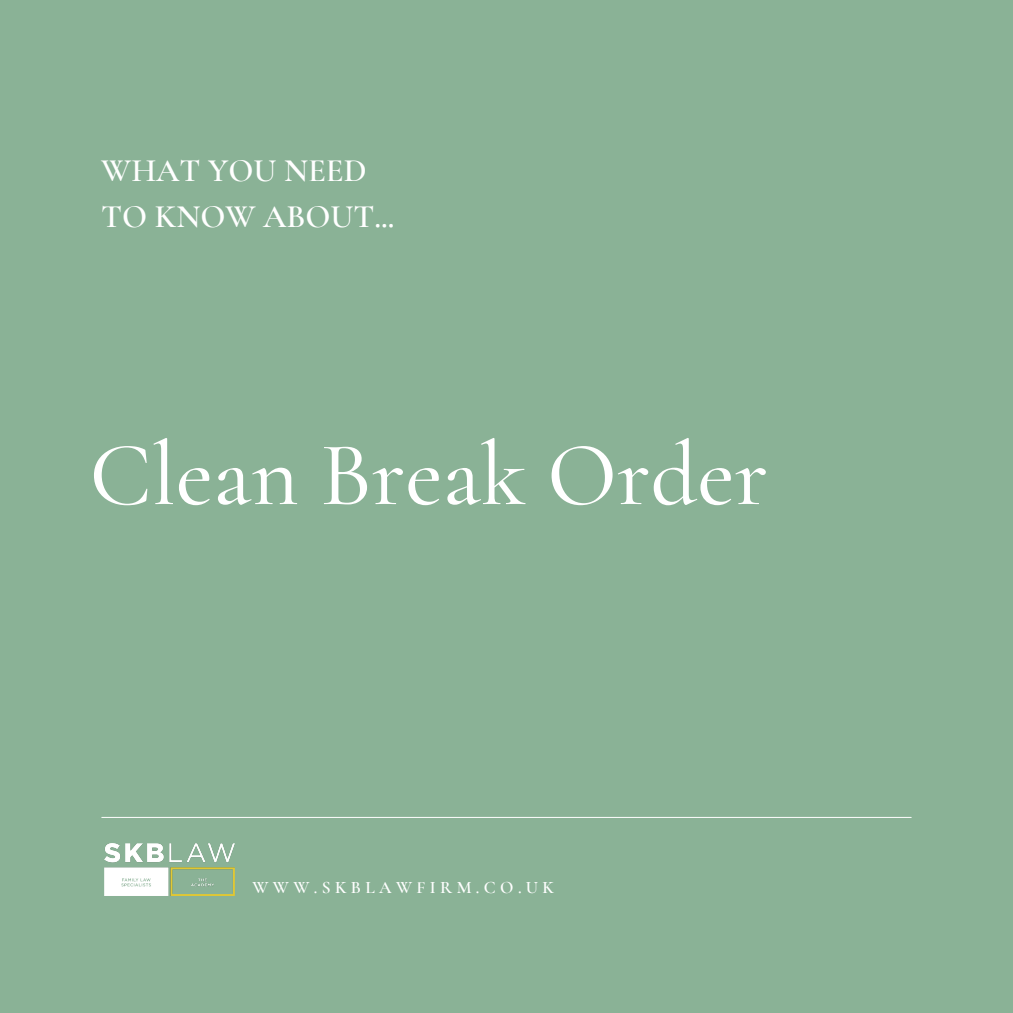
<style>
.page{position:relative;width:1013px;height:1013px;background:#fff}
.page>*{position:absolute;margin:0;border:0;box-sizing:border-box;transform-origin:0 0}
.t1{font:500 91.25px "Cormorant Garamond";color:#fff}
.t2{font:600 32.75px "Cormorant Garamond";color:#fff}
.t3{font:600 17.5px "Cormorant Garamond";letter-spacing:.25em;color:#fff}
</style>
<div class="page">
<div style="left:0;top:0;width:1012px;height:1012px;background:#8ab296"></div>
<img style="left:104px;top:843px;width:131px;height:52px">
<hr style="left:102px;top:817px;width:809px;height:1px;background:#fff">
<p class="t2" style="left:101px;top:150px;width:267px">WHAT YOU NEED</p>
<p class="t2" style="left:101px;top:196px;width:295px">TO KNOW ABOUT...</p>
<p class="t1" style="left:89px;top:420px;width:680px">Clean Break Order</p>
<p class="t3" style="left:252px;top:876px;width:303px">WWW.SKBLAWFIRM.CO.UK</p>
</div>
